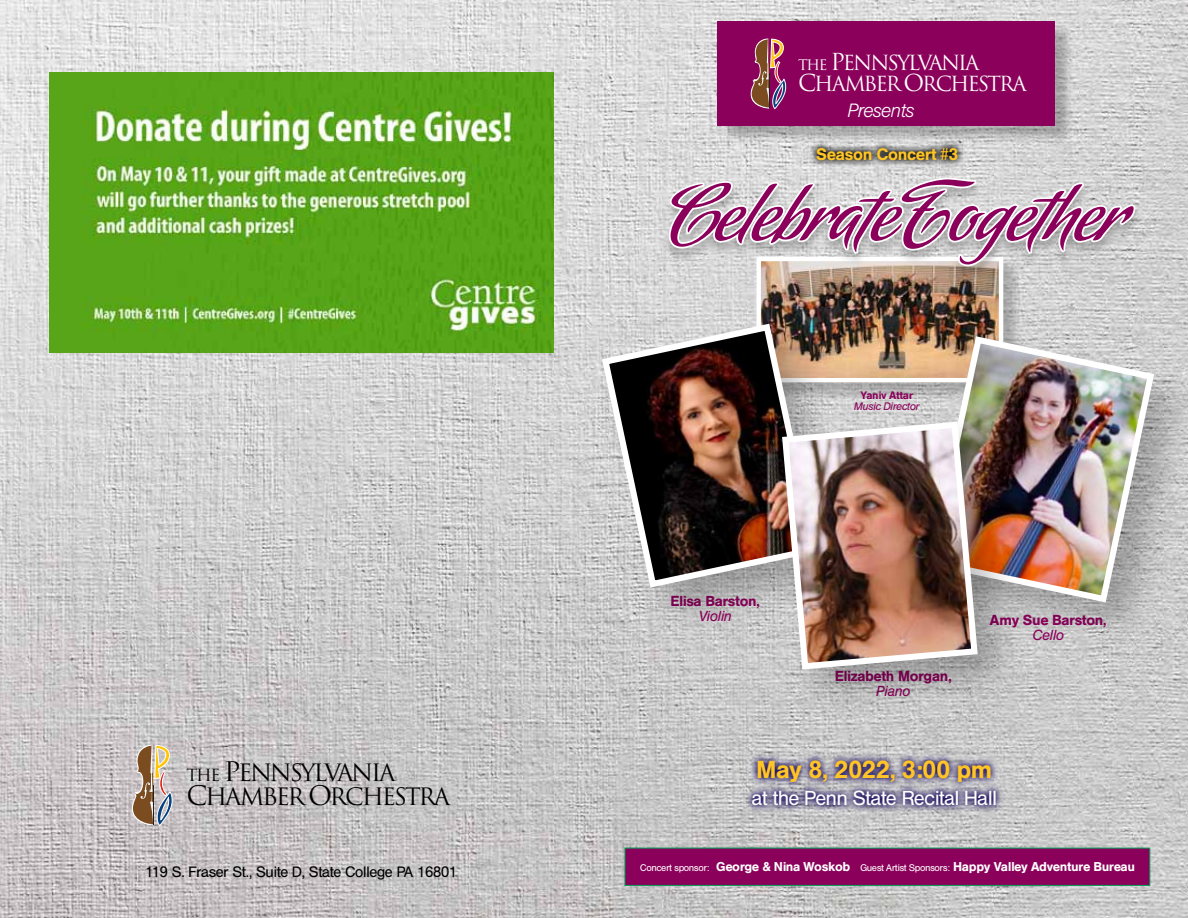
<style>
.page{position:relative;width:1188px;height:918px;background:#fff}
.page>*{position:absolute;margin:0;border:0;box-sizing:border-box;transform-origin:0 0}
.t1{font:91.5px "Amorinda Alternates";letter-spacing:-.01em;color:#8b005a}
.t2{font:500 24.3px "Helten";color:#ffc425}
.t3{font:23.4px/23.7px "Trajan";letter-spacing:-.1em;color:#000}
.t4{font:20.25px/20.5px "Trajan";letter-spacing:-.1em;color:#fff}
.t5{font:20.25px "Helten";color:#fff}
.t6{font:italic 300 18.9px "Helten";color:#fff}
.t7{font:500 16.5px "Helten";color:#ffc425}
.t8{font:15px "Helten";color:#000}
.t9{font:500 14.4px "Helten";color:#8b005a}
.t10{font:italic 14.4px "Helten";color:#8b005a}
.t11{font:500 12.75px "Helten";color:#fff}
.t12{font:italic 10.8px "Helten";color:#8b005a}
.t13{font:500 10.8px "Helten";color:#8b005a}
.s1{font-size:16.35px}
.s2{font-size:26.25px}
.s3{font-size:14.1px}
.s4{font-size:22.8px}
.s5{font-weight:400;font-size:9.45px}
</style>
<div class="page">
<img style="left:0;top:0;width:1188px;height:918px">
<div style="left:720px;top:23px;width:354px;height:121px;background:#000;opacity:.25"></div>
<div style="left:718px;top:21px;width:337px;height:104px;background:#8b005a"></div>
<svg style="left:751px;top:38px;width:36px;height:71px"></svg>
<div style="left:625px;top:848px;width:525px;height:38px;background:#8b005a;border:1px solid #009d57"></div>
<div style="left:759px;top:259px;width:263px;height:142px;background:#000;opacity:.21"></div>
<img style="left:866px;top:322px;width:132px;height:55px">
<div style="left:920px;top:329px;width:268px;height:321px;background:#000;opacity:.25"></div>
<img style="left:924px;top:333px;width:234px;height:273px">
<div style="left:594px;top:316px;width:272px;height:320px;background:#000;opacity:.25"></div>
<img style="left:598px;top:320px;width:223px;height:271px">
<div style="left:773px;top:413px;width:254px;height:306px;background:#000;opacity:.25"></div>
<img style="left:779px;top:418px;width:202px;height:255px">
<div style="left:662px;top:177px;width:481px;height:103px;background:#000;opacity:.24"></div>
<svg style="left:667px;top:176px;width:470px;height:146px"></svg>
<svg style="left:744px;top:752px;width:260px;height:61px;background:#8984a1"></svg>
<svg style="left:809px;top:140px;width:156px;height:28px;background:#929292"></svg>
<img style="left:49px;top:72px;width:505px;height:281px">
<svg style="left:132px;top:744px;width:41px;height:82px;background:#b2a18f"></svg>
<h3 class="t3" style="left:187px;top:761px;width:265px"><span class="s1">THE</span> <span class="s2">P</span>ENNSYLVANIA<br><span class="s2">C</span>HAMBER <span class="s2">O</span>RCHESTRA</h3>
<p class="t8" style="left:145px;top:863px;width:313px">119 S. Fraser St., Suite D, State College PA 16801</p>
<h3 class="t4" style="left:798px;top:53px;width:230px"><span class="s3">THE</span> <span class="s4">P</span>ENNSYLVANIA<br><span class="s4">C</span>HAMBER <span class="s4">O</span>RCHESTRA</h3>
<h3 class="t6" style="left:848px;top:100px;width:68px">Presents</h3>
<p class="t7" style="left:816px;top:144px;width:144px">Season Concert #3</p>
<h1 class="t1" style="left:671px;top:164px;width:457px">Celebrate Together</h1>
<p class="t9" style="left:671px;top:593px;width:91px">Elisa Barston,</p>
<p class="t10" style="left:699px;top:608px;width:34px">Violin</p>
<p class="t13" style="left:861px;top:389px;width:54px">Yaniv Attar</p>
<p class="t12" style="left:855px;top:400px;width:66px">Music Director</p>
<p class="t9" style="left:835px;top:667px;width:118px">Elizabeth Morgan,</p>
<p class="t10" style="left:877px;top:683px;width:35px">Piano</p>
<p class="t9" style="left:990px;top:611px;width:118px">Amy Sue Barston,</p>
<p class="t10" style="left:1033px;top:626px;width:33px">Cello</p>
<h2 class="t2" style="left:757px;top:755px;width:237px">May 8, 2022, 3:00 pm</h2>
<h3 class="t5" style="left:752px;top:787px;width:246px">at the Penn State Recital Hall</h3>
<p class="t11" style="left:641px;top:859px;width:496px"><span class="s5">Concert sponsor:</span> George &amp; Nina Woskob <span class="s5">Guest Artist Sponsors:</span> Happy Valley Adventure Bureau</p>
</div>
